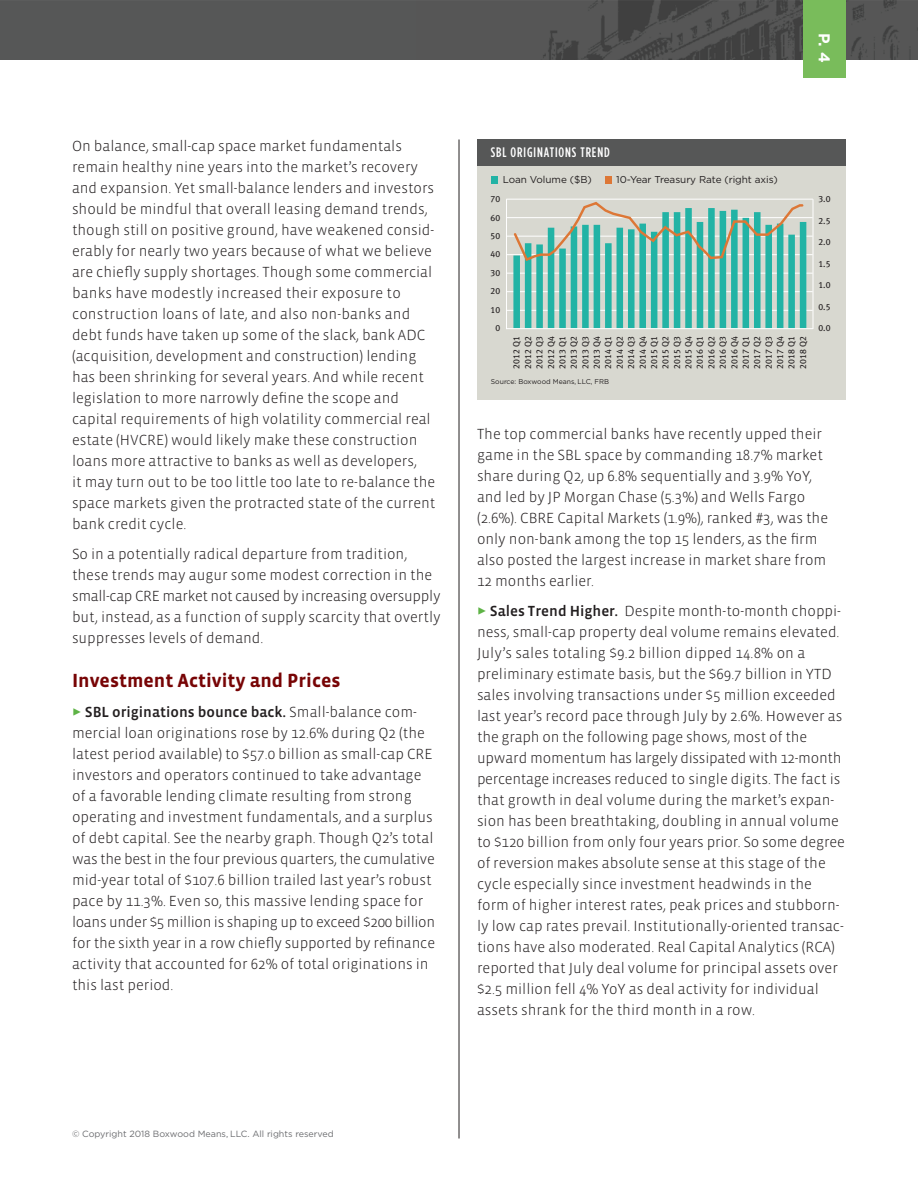
<style>
.page{position:relative;width:918px;height:1188px;background:#fff}
.page>*{position:absolute;margin:0;border:0;box-sizing:border-box;transform-origin:0 0}
.t1{font:700 19.5px "Vista Sans";color:#770405}
.t2{font:700 15.75px "Gotham";color:#fff}
.t3{font:300 15px/21px "Vista Sans";color:#231f20}
.t4{font:15px "Vista Sans Med";color:#231f20}
.t5{font:500 13.8px "Gotham Condensed";letter-spacing:.065em;color:#fff}
.t6{font:9.9px "Gotham";letter-spacing:-.005em;color:#231f20}
.t7{font:9px/11.4px "Meta Plus Lining";color:#231f20;text-align:center}
.t8{font:9px "Gotham";color:#6c6d70}
.t9{font:6.9px "Gotham";color:#231f20}
.s1{color:#5eb346}
.s2{font-family:"Vista Sans";font-weight:300}
.s3{font-family:"Vista Sans Med";font-weight:400}
</style>
<div class="page">
<img style="left:0;top:0;width:918px;height:59px">
<hr style="left:459px;top:140px;width:1px;height:998px;background:#231f20">
<div style="left:804px;top:0;width:42px;height:77px;background:#79bc5b"></div>
<div style="left:477px;top:148px;width:369px;height:252px;background:#d8d8d0"></div>
<div style="left:477px;top:140px;width:369px;height:26px;background:#565757"></div>
<div style="left:492px;top:176px;width:6px;height:7px;background:#22b3a5"></div>
<div style="left:606px;top:176px;width:6px;height:7px;background:#dd7736"></div>
<hr style="left:506px;top:199px;width:307px;height:1px;background:#fff">
<hr style="left:507px;top:291px;width:306px;height:1px;background:#fff">
<hr style="left:507px;top:310px;width:306px;height:1px;background:#fff">
<hr style="left:506px;top:199px;width:1px;height:130px;background:#fff">
<hr style="left:507px;top:217px;width:306px;height:1px;background:#fff">
<hr style="left:507px;top:236px;width:306px;height:1px;background:#fff">
<hr style="left:507px;top:254px;width:306px;height:1px;background:#fff">
<hr style="left:813px;top:199px;width:1px;height:130px;background:#fff">
<hr style="left:507px;top:273px;width:306px;height:1px;background:#fff">
<div style="left:513px;top:256px;width:7px;height:72px;background:#22b3a5"></div>
<div style="left:525px;top:243px;width:6px;height:85px;background:#22b3a5"></div>
<div style="left:536px;top:244px;width:7px;height:84px;background:#22b3a5"></div>
<div style="left:548px;top:228px;width:6px;height:100px;background:#22b3a5"></div>
<div style="left:559px;top:249px;width:7px;height:79px;background:#22b3a5"></div>
<div style="left:571px;top:226px;width:6px;height:102px;background:#22b3a5"></div>
<div style="left:582px;top:225px;width:7px;height:103px;background:#22b3a5"></div>
<div style="left:594px;top:225px;width:6px;height:103px;background:#22b3a5"></div>
<div style="left:605px;top:243px;width:7px;height:85px;background:#22b3a5"></div>
<div style="left:617px;top:228px;width:6px;height:100px;background:#22b3a5"></div>
<div style="left:628px;top:229px;width:7px;height:99px;background:#22b3a5"></div>
<div style="left:639px;top:224px;width:7px;height:104px;background:#22b3a5"></div>
<div style="left:651px;top:232px;width:6px;height:96px;background:#22b3a5"></div>
<div style="left:662px;top:212px;width:7px;height:116px;background:#22b3a5"></div>
<div style="left:674px;top:212px;width:6px;height:116px;background:#22b3a5"></div>
<div style="left:685px;top:208px;width:7px;height:120px;background:#22b3a5"></div>
<div style="left:697px;top:222px;width:6px;height:106px;background:#22b3a5"></div>
<div style="left:708px;top:208px;width:7px;height:120px;background:#22b3a5"></div>
<div style="left:720px;top:211px;width:6px;height:117px;background:#22b3a5"></div>
<div style="left:731px;top:210px;width:7px;height:118px;background:#22b3a5"></div>
<div style="left:743px;top:218px;width:6px;height:110px;background:#22b3a5"></div>
<div style="left:754px;top:212px;width:7px;height:116px;background:#22b3a5"></div>
<div style="left:765px;top:225px;width:7px;height:103px;background:#22b3a5"></div>
<div style="left:777px;top:224px;width:6px;height:104px;background:#22b3a5"></div>
<div style="left:800px;top:222px;width:6px;height:106px;background:#22b3a5"></div>
<div style="left:788px;top:235px;width:7px;height:93px;background:#22b3a5"></div>
<svg style="left:512px;top:201px;width:292px;height:62px"></svg>
<hr style="left:506px;top:328px;width:307px;height:1px;background:#fff">
<p class="t3" style="left:72px;top:136px;width:365px">On balance, small-cap space market fundamentals remain healthy nine years into the market’s recovery and expansion. Yet small-balance lenders and investors should be mindful that overall leasing demand trends, though still on positive ground, have weakened consid&shy;erably for nearly two years because of what we believe are chiefly supply shortages. Though some commercial banks have modestly increased their exposure to construction loans of late, and also non-banks and debt funds have taken up some of the slack, bank ADC (acquisition, development and construction) lending has been shrinking for several years. And while recent legislation to more narrowly define the scope and capital requirements of high volatility commercial real estate (HVCRE) would likely make these construction loans more attractive to banks as well as developers,<br>it may turn out to be too little too late to re-balance the space markets given the protracted state of the current bank credit cycle.</p>
<p class="t3" style="left:72px;top:544px;width:370px">So in a potentially radical departure from tradition, these trends may augur some modest correction in the small-cap CRE market not caused by increasing oversupply but, instead, as a function of supply scarcity that overtly suppresses levels of demand.</p>
<h1 class="t1" style="left:72px;top:670px;width:270px">Investment Activity and Prices</h1>
<p class="t4" style="left:72px;top:704px;width:346px"><span class="s1">✓</span> SBL originations bounce back. <span class="s2">Small-balance com-</span></p>
<p class="t3" style="left:72px;top:723px;width:365px">mercial loan originations rose by 12.6% during Q2 (the latest period available) to $57.0 billion as small-cap CRE investors and operators continued to take advantage of a favorable lending climate resulting from strong operating and investment fundamentals, and a surplus of debt capital. See the nearby graph. Though Q2’s total was the best in the four previous quarters, the cumulative mid-year total of $107.6 billion trailed last year’s robust pace by 11.3%. Even so, this massive lending space for loans under $5 million is shaping up to exceed $200 billion for the sixth year in a row chiefly supported by refinance activity that accounted for 62% of total originations in this last period.</p>
<p class="t5" style="left:491px;top:145px;width:108px">SBL ORIGINATIONS TREND</p>
<p class="t6" style="left:503px;top:174px;width:91px">Loan Volume ($B)</p>
<p class="t6" style="left:616px;top:174px;width:163px">10-Year Treasury Rate (right axis)</p>
<p class="t2" style="left:834px;top:33px;width:30px;rotate:90deg">P. 4</p>
<p class="t7" style="left:491px;top:190px;width:11px;line-height:18.5px">70<br>60<br>50<br>40<br>30<br>20<br>10<br>0</p>
<p class="t7" style="left:818px;top:193px;width:14px">3.0</p>
<p class="t7" style="left:818px;top:215px;width:14px">2.5</p>
<p class="t7" style="left:818px;top:236px;width:14px">2.0</p>
<p class="t7" style="left:818px;top:258px;width:14px">1.5</p>
<p class="t7" style="left:818px;top:279px;width:14px">1.0</p>
<p class="t7" style="left:818px;top:301px;width:14px">0.5</p>
<p class="t7" style="left:818px;top:322px;width:14px">0.0</p>
<p class="t7" style="left:511px;top:369px;width:34px;text-align:justify;rotate:-90deg">2012 Q1<br>2012 Q2<br>2012 Q3<br>2012 Q4<br>2013 Q1<br>2013 Q2<br>2013 Q3<br>2013 Q4<br>2014 Q1<br>2014 Q2<br>2014 Q3<br>2014 Q4<br>2015 Q1<br>2015 Q2<br>2015 Q3<br>2015 Q4<br>2016 Q1<br>2016 Q2<br>2016 Q3<br>2016 Q4<br>2017 Q1<br>2017 Q2<br>2017 Q3<br>2017 Q4<br>2018 Q1<br>2018 Q2</p>
<p class="t9" style="left:491px;top:377px;width:120px">Source: Boxwood Means, LLC, FRB</p>
<p class="t3" style="left:477px;top:423px;width:353px">The top commercial banks have recently upped their game in the SBL space by commanding 18.7% market share during Q2, up 6.8% sequentially and 3.9% YoY, and led by JP Morgan Chase (5.3%) and Wells Fargo (2.6%). CBRE Capital Markets (1.9%), ranked #3, was the only non-bank among the top 15 lenders, as the firm also posted the largest increase in market share from 12 months earlier.</p>
<p class="t3" style="left:477px;top:600px;width:369px"><span class="s1">✓</span> <span class="s3">Sales Trend Higher.</span> Despite month-to-month choppi&shy;ness, small-cap property deal volume remains elevated.<br>July’s sales totaling $9.2 billion dipped 14.8% on a preliminary estimate basis, but the $69.7 billion in YTD sales involving transactions under $5 million exceeded last year’s record pace through July by 2.6%. However as the graph on the following page shows, most of the upward momentum has largely dissipated with 12-month percentage increases reduced to single digits. The fact is that growth in deal volume during the market’s expan&shy;sion has been breathtaking, doubling in annual volume to $120 billion from only four years prior. So some degree of reversion makes absolute sense at this stage of the cycle especially since investment headwinds in the form of higher interest rates, peak prices and stubborn&shy;ly low cap rates prevail. Institutionally-oriented transac&shy;tions have also moderated. Real Capital Analytics (RCA) reported that July deal volume for principal assets over $2.5 million fell 4% YoY as deal activity for individual assets shrank for the third month in a row.</p>
<p class="t8" style="left:72px;top:1129px;width:263px">© Copyright 2018 Boxwood Means, LLC. All rights reserved</p>
</div>
